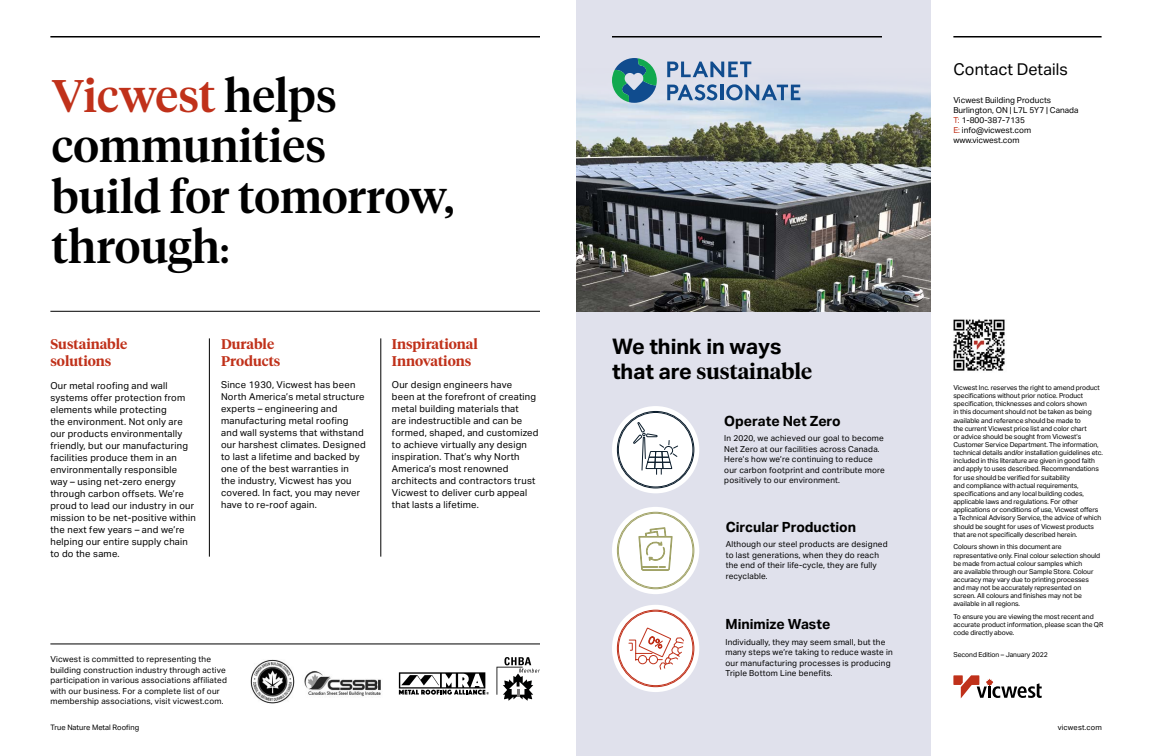
<style>
.page{position:relative;width:1152px;height:756px;background:#fff}
.page>*{position:absolute;margin:0;border:0;box-sizing:border-box;transform-origin:0 0}
.t1{font:500 45.5px/50.4px "Tiempos Headline";color:#000}
.t2{font:600 21.4px "Tiempos Headline";color:#000}
.t3{font:700 21.4px "Aktiv Grotesk";color:#000}
.t4{font:16.3px "Aktiv Grotesk";color:#000}
.t5{font:600 14px/17px "Tiempos Headline";color:#c0311a}
.t6{font:700 14px "Aktiv Grotesk";color:#000}
.t7{font:9.5px/12px "Aktiv Grotesk";letter-spacing:.02em;color:#000}
.t8{font:8.3px/9.9px "Aktiv Grotesk";color:#000}
.t9{font:8.2px/10.5px "Aktiv Grotesk";letter-spacing:.02em;color:#000}
.t10{font:7.5px "Aktiv Grotesk";color:#000}
.t11{font:7.5px "Aktiv Grotesk";letter-spacing:.02em;color:#000}
.t12{font:6.8px/8.2px "Aktiv Grotesk";letter-spacing:-.01em;color:#000}
.s1{color:#c0311a}
.s2{font-size:36.8px}
.s3{font-family:"Aktiv Grotesk";font-weight:700}
</style>
<div class="page">
<div style="left:576px;top:0;width:355px;height:756px;background:#e0e1ec"></div>
<img style="left:576px;top:61px;width:355px;height:250px">
<svg style="left:667px;top:62px;width:84px;height:15px"></svg>
<svg style="left:667px;top:84px;width:50px;height:16px"></svg>
<hr style="left:720px;top:85px;width:3px;height:15px;background:#104c8e">
<svg style="left:726px;top:84px;width:74px;height:16px"></svg>
<svg style="left:612px;top:58px;width:45px;height:45px"></svg>
<img style="left:250px;top:660px;width:44px;height:43px">
<img style="left:294px;top:671px;width:87px;height:26px">
<svg style="left:399px;top:672px;width:90px;height:23px"></svg>
<svg style="left:497px;top:657px;width:43px;height:44px"></svg>
<hr style="left:50px;top:36px;width:490px;height:2px;background:#000">
<hr style="left:612px;top:36px;width:270px;height:2px;background:#000">
<hr style="left:953px;top:36px;width:149px;height:2px;background:#000">
<hr style="left:50px;top:311px;width:490px;height:1px;background:#000">
<hr style="left:50px;top:644px;width:490px;height:1px;background:#000">
<hr style="left:209px;top:338px;width:1px;height:219px;background:#000">
<hr style="left:381px;top:338px;width:1px;height:219px;background:#000">
<svg style="left:612px;top:605px;width:87px;height:87px;background:#f7e8e6"></svg>
<div style="left:618px;top:611px;width:75px;height:75px;border:1px solid #c0311a;border-radius:50%"></div>
<svg style="left:628px;top:627px;width:56px;height:43px;background:#f4ddd9"></svg>
<div style="left:612px;top:507px;width:87px;height:87px;background:#fff;border-radius:50%"></div>
<div style="left:618px;top:513px;width:75px;height:75px;border:1px solid #a1a367;border-radius:50%"></div>
<svg style="left:639px;top:527px;width:33px;height:44px"></svg>
<svg style="left:612px;top:406px;width:87px;height:87px;background:#e3e5e7"></svg>
<div style="left:618px;top:412px;width:75px;height:75px;border:1px solid #0a1c2b;border-radius:50%"></div>
<svg style="left:633px;top:419px;width:46px;height:56px;background:#dcdfe1"></svg>
<svg style="left:953px;top:675px;width:89px;height:23px"></svg>
<img style="left:953px;top:319px;width:52px;height:52px">
<h1 class="t1" style="left:52px;top:68px;width:404px"><span class="s1">Vicwest</span> helps communities<br>build for tomorrow, through<span class="s2">:</span></h1>
<h3 class="t5" style="left:50px;top:335px;width:78px">Sustainable solutions</h3>
<h3 class="t5" style="left:221px;top:335px;width:61px">Durable<br>Products</h3>
<h3 class="t5" style="left:392px;top:335px;width:88px">Inspirational<br>Innovations</h3>
<p class="t7" style="left:50px;top:379px;width:147px">Our metal roofing and wall systems offer protection from elements while protecting<br>the environment. Not only are our products environmentally friendly, but our manufacturing facilities produce them in an environmentally responsible way – using net-zero energy through carbon offsets. We’re proud to lead our industry in our mission to be net-positive within the next few years – and we’re helping our entire supply chain to do the same.</p>
<p class="t7" style="left:392px;top:379px;width:148px">Our design engineers have<br>been at the forefront of creating metal building materials that<br>are indestructible and can be formed, shaped, and customized to achieve virtually any design inspiration. That’s why North<br>America’s most renowned architects and contractors trust<br>Vicwest to deliver curb appeal that lasts a lifetime.</p>
<p class="t7" style="left:221px;top:379px;width:146px">Since 1930, Vicwest has been<br>North America’s metal structure experts – engineering and manufacturing metal roofing and wall systems that withstand our harshest climates. Designed to last a lifetime and backed by one of the best warranties in<br>the industry, Vicwest has you covered. In fact, you may never have to re-roof again.</p>
<p class="t9" style="left:50px;top:654px;width:178px">Vicwest is committed to representing the building construction industry through active participation in various associations affiliated with our business. For a complete list of our membership associations, visit vicwest.com.</p>
<h3 class="t4" style="left:953px;top:59px;width:116px">Contact Details</h3>
<p class="t8" style="left:953px;top:95px;width:127px">Vicwest Building Products<br>Burlington, ON | L7L 5Y7 | Canada<br><span class="s1">T:</span> 1-800-387-7135<br><span class="s1">E:</span> info@vicwest.com www.vicwest.com</p>
<h2 class="t3" style="left:612px;top:334px;width:171px">We think in ways</h2>
<h2 class="t2" style="left:612px;top:356px;width:202px"><span class="s3">that are</span> sustainable</h2>
<h3 class="t6" style="left:724px;top:412px;width:118px">Operate Net Zero</h3>
<p class="t9" style="left:724px;top:433px;width:162px">In 2020, we achieved our goal to become Net Zero at our facilities across Canada.<br>Here’s how we’re continuing to reduce our carbon footprint and contribute more positively to our environment.</p>
<h3 class="t6" style="left:726px;top:519px;width:132px">Circular Production</h3>
<p class="t9" style="left:726px;top:539px;width:163px">Although our steel products are designed to last generations, when they do reach the end of their life-cycle, they are fully recyclable.</p>
<h3 class="t6" style="left:725px;top:616px;width:106px">Minimize Waste</h3>
<p class="t9" style="left:725px;top:637px;width:169px">Individually, they may seem small, but the many steps we’re taking to reduce waste in our manufacturing processes is producing Triple Bottom Line benefits.</p>
<p class="t12" style="left:953px;top:384px;width:151px">Vicwest Inc. reserves the right to amend product specifications without prior notice. Product specification, thicknesses and colors shown<br>in this document should not be taken as being available and reference should be made to<br>the current Vicwest price list and color chart<br>or advice should be sought from Vicwest’s Customer Service Department. The information, technical details and/or installation guidelines etc. included in this literature are given in good faith and apply to uses described. Recommendations for use should be verified for suitability<br>and compliance with actual requirements, specifications and any local building codes, applicable laws and regulations. For other applications or conditions of use, Vicwest offers a Technical Advisory Service, the advice of which should be sought for uses of Vicwest products that are not specifically described herein.</p>
<p class="t12" style="left:953px;top:543px;width:148px">Colours shown in this document are representative only. Final colour selection should be made from actual colour samples which<br>are available through our Sample Store. Colour accuracy may vary due to printing processes and may not be accurately represented on screen. All colours and finishes may not be available in all regions.</p>
<p class="t12" style="left:953px;top:613px;width:151px">To ensure you are viewing the most recent and accurate product information, please scan the QR code directly above.</p>
<p class="t12" style="left:953px;top:651px;width:96px">Second Edition – January 2022</p>
<p class="t10" style="left:50px;top:724px;width:90px">True Nature Metal Roofing</p>
<p class="t11" style="left:1058px;top:724px;width:46px">vicwest.com</p>
</div>
